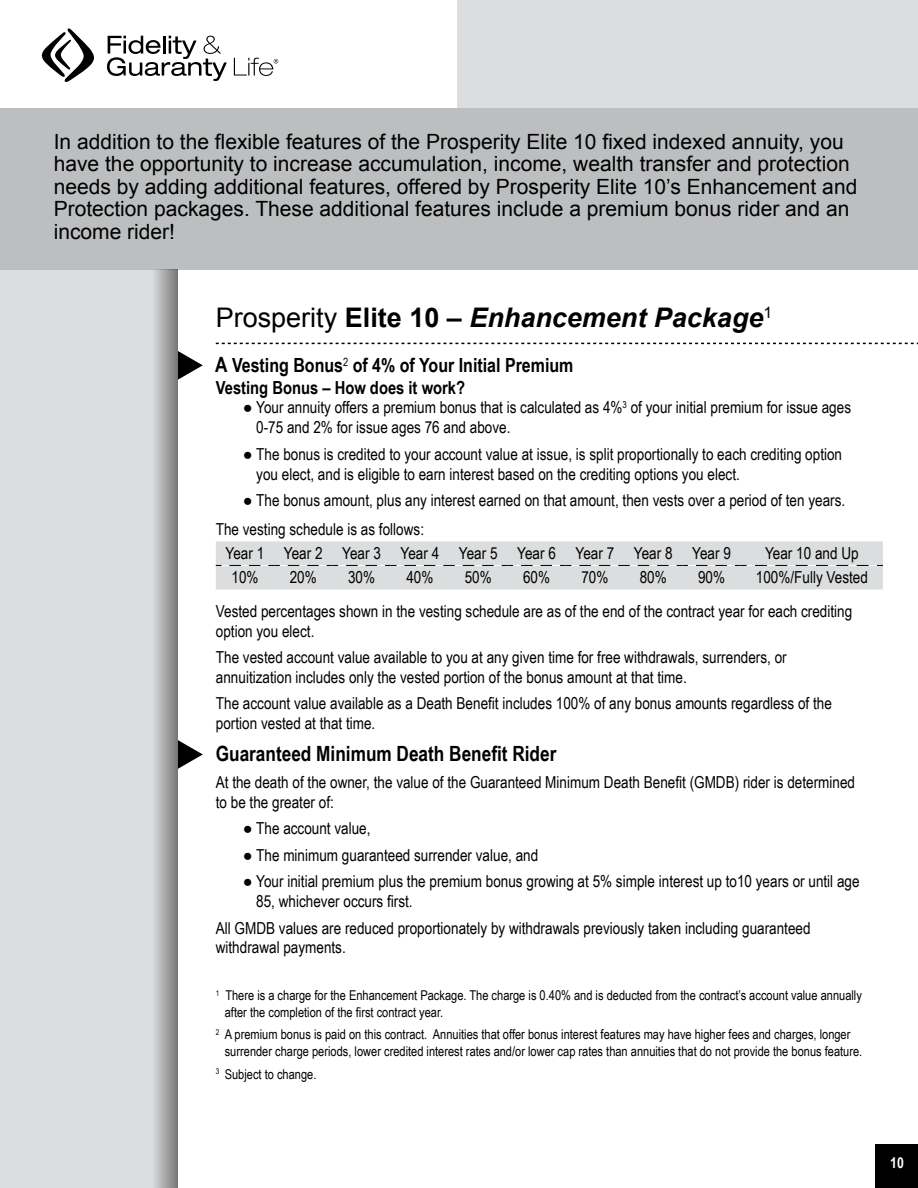
<style>
.page{position:relative;width:918px;height:1188px;background:#fff}
.page>*{position:absolute;margin:0;border:0;box-sizing:border-box;transform-origin:0 0}
.t1{font:italic 700 27px "Arial";color:#000}
.t2{font:21px/22.5px "Arial";color:#000}
.t3{font:700 21px "Arial Narrow";color:#000}
.t4{font:700 19.5px "Arial Narrow";color:#000}
.t5{font:700 18px "Arial Narrow";color:#000}
.t6{font:16.5px/19.8px "Arial Narrow";color:#000}
.t7{font:700 15px "Arial Narrow";color:#fff}
.t8{font:13.5px/16.2px "Arial Narrow";color:#000}
.s1{font-weight:400;font-style:normal}
.s2{font-style:normal}
.s3{font-size:21px}
</style>
<div class="page">
<div style="left:457px;top:0;width:461px;height:114px;background:#dcddde"></div>
<svg style="left:216px;top:343px;width:702px;height:1px"></svg>
<div style="left:216px;top:541px;width:667px;height:48px;background:#dcddde"></div>
<svg style="left:178px;top:351px;width:25px;height:29px"></svg>
<svg style="left:178px;top:740px;width:25px;height:29px"></svg>
<div style="left:0;top:270px;width:152px;height:918px;background:#dcddde"></div>
<div style="left:0;top:108px;width:918px;height:162px;background:#bcbec0"></div>
<div style="left:152px;top:269px;width:26px;height:919px;background:linear-gradient(to right,#dbdcdd,#7a7b7b)"></div>
<svg style="left:41px;top:28px;width:53px;height:54px"></svg>
<svg style="left:107px;top:36px;width:120px;height:45px"></svg>
<svg style="left:234px;top:58px;width:44px;height:18px"></svg>
<div style="left:876px;top:1145px;width:42px;height:43px;background:#000"></div>
<p class="t2" style="left:54px;top:130px;width:805px">In addition to the flexible features of the Prosperity Elite 10 fixed indexed annuity, you have the opportunity to increase accumulation, income, wealth transfer and protection needs by adding additional features, offered by Prosperity Elite 10’s Enhancement and Protection packages. These additional features include a premium bonus rider and an income rider!</p>
<h1 class="t1" style="left:216px;top:300px;width:558px"><span class="s1">Prosperity</span> <span class="s2">Elite 10</span> – Enhancement Package<sup>1</sup></h1>
<p class="t4" style="left:215px;top:350px;width:360px"><span class="s3">A</span> Vesting Bonus<sup>2</sup> of 4% of Your Initial Premium</p>
<p class="t5" style="left:216px;top:374px;width:251px">Vesting Bonus – How does it work?</p>
<p class="t6" style="left:256px;top:397px;width:596px;text-indent:-13px">● Your annuity offers a premium bonus that is calculated as 4%<sup>3</sup> of your initial premium for issue ages<br>0-75 and 2% for issue ages 76 and above.</p>
<p class="t6" style="left:256px;top:444px;width:587px;text-indent:-13px">● The bonus is credited to your account value at issue, is split proportionally to each crediting option you elect, and is eligible to earn interest based on the crediting options you elect.</p>
<p class="t6" style="left:216px;top:485px;width:631px;line-height:29.2px;text-indent:27px">● The bonus amount, plus any interest earned on that amount, then vests over a period of ten years.<br>The vesting schedule is as follows:</p>
<p class="t6" style="left:226px;top:543px;width:507px">Year 1 Year 2 Year 3 Year 4 Year 5 Year 6 Year 7 Year 8 Year 9</p>
<p class="t6" style="left:765px;top:543px;width:95px">Year 10 and Up</p>
<p class="t6" style="left:231px;top:567px;width:29px">10%</p>
<p class="t6" style="left:290px;top:567px;width:29px">20%</p>
<p class="t6" style="left:348px;top:567px;width:29px">30%</p>
<p class="t6" style="left:406px;top:567px;width:29px">40%</p>
<p class="t6" style="left:465px;top:567px;width:29px">50%</p>
<p class="t6" style="left:523px;top:567px;width:29px">60%</p>
<p class="t6" style="left:581px;top:567px;width:29px">70%</p>
<p class="t6" style="left:640px;top:567px;width:29px">80%</p>
<p class="t6" style="left:698px;top:567px;width:29px">90%</p>
<p class="t6" style="left:216px;top:560px;width:654px;line-height:33.3px;text-indent:540px">100%/Fully Vested<br>Vested percentages shown in the vesting schedule are as of the end of the contract year for each crediting</p>
<p class="t6" style="left:216px;top:617px;width:572px;line-height:26.5px">option you elect.<br>The vested account value available to you at any given time for free withdrawals, surrenders, or</p>
<p class="t6" style="left:216px;top:663px;width:618px;line-height:26.5px">annuitization includes only the vested portion of the bonus amount at that time.<br>The account value available as a Death Benefit includes 100% of any bonus amounts regardless of the</p>
<p class="t6" style="left:216px;top:713px;width:161px">portion vested at that time.</p>
<p class="t3" style="left:216px;top:738px;width:342px">Guaranteed Minimum Death Benefit Rider</p>
<p class="t6" style="left:216px;top:771px;width:641px">At the death of the owner, the value of the Guaranteed Minimum Death Benefit (GMDB) rider is determined to be the greater of:</p>
<p class="t6" style="left:243px;top:818px;width:129px">● The account value,</p>
<p class="t6" style="left:243px;top:844px;width:297px">● The minimum guaranteed surrender value, and</p>
<p class="t6" style="left:256px;top:871px;width:605px;text-indent:-13px">● Your initial premium plus the premium bonus growing at 5% simple interest up to10 years or until age<br>85, whichever occurs first.</p>
<p class="t6" style="left:216px;top:917px;width:596px">All GMDB values are reduced proportionately by withdrawals previously taken including guaranteed withdrawal payments.</p>
<p class="t8" style="left:225px;top:987px;width:639px;text-indent:-9px"><sup>1</sup> There is a charge for the Enhancement Package. The charge is 0.40% and is deducted from the contract’s account value annually after the completion of the first contract year.</p>
<p class="t8" style="left:225px;top:1026px;width:639px;text-indent:-9px"><sup>2</sup> A premium bonus is paid on this contract. Annuities that offer bonus interest features may have higher fees and charges, longer surrender charge periods, lower credited interest rates and/or lower cap rates than annuities that do not provide the bonus feature.</p>
<p class="t8" style="left:216px;top:1065px;width:102px"><sup>3</sup> Subject to change.</p>
<p class="t7" style="left:890px;top:1152px;width:15px">10</p>
</div>
